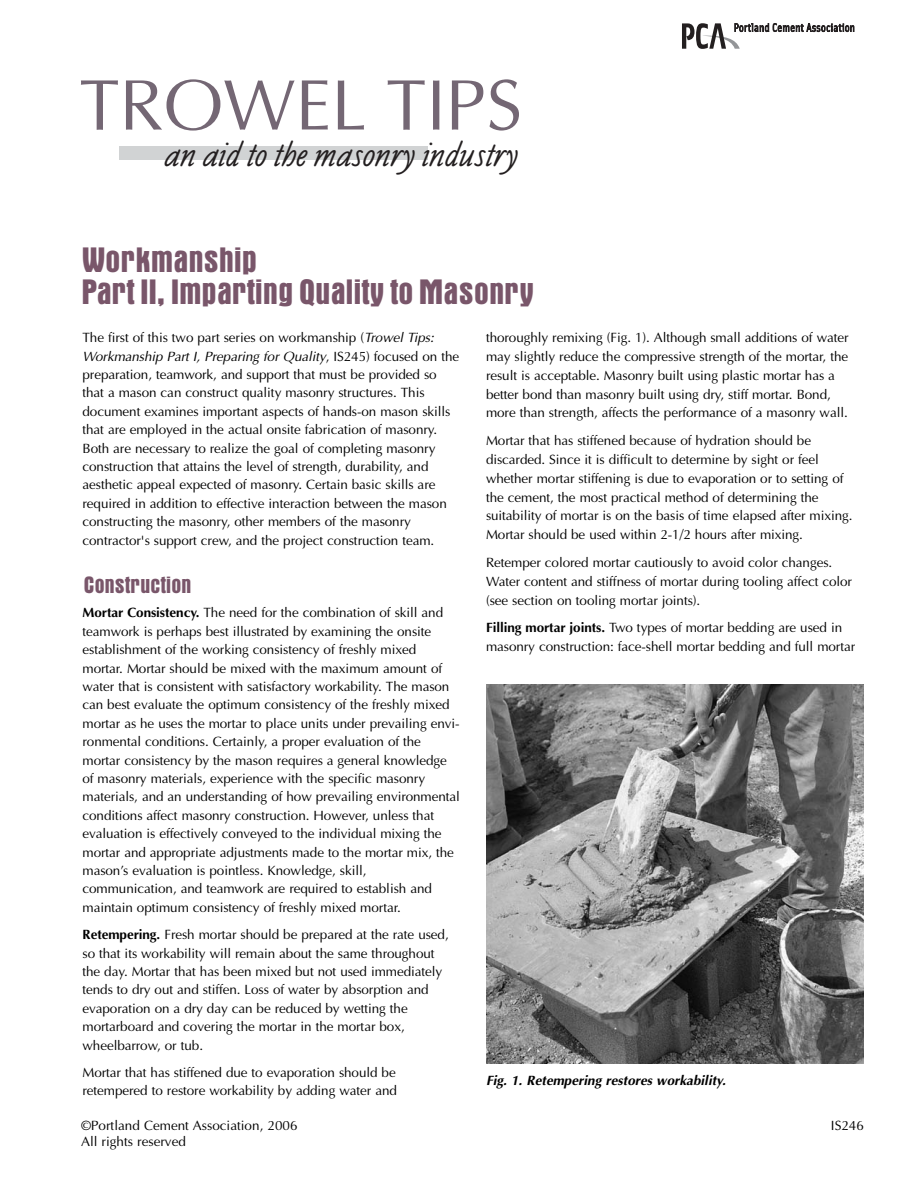
<style>
.page{position:relative;width:918px;height:1188px;background:#fff}
.page>*{position:absolute;margin:0;border:0;box-sizing:border-box;transform-origin:0 0}
.t1{font:72px "Optima";color:#746774}
.t2{font:italic 36px "OPTI Cooke Sans";color:#231f20}
.t3{font:27px/32.4px "OPTI Aurora Grotesk Nine";color:#79566a}
.t4{font:18px "OPTI Aurora Grotesk Nine";color:#79566a}
.t5{font:13.5px/18.5px "Optima";letter-spacing:-.005em;color:#000}
.t6{font:italic 700 13.5px "Optima";color:#000}
.s1{font-style:italic}
.s2{font-weight:700}
</style>
<div class="page">
<div style="left:119px;top:147px;width:309px;height:13px;background:#d1d3d4"></div>
<img style="left:486px;top:684px;width:378px;height:380px">
<svg style="left:682px;top:23px;width:172px;height:26px"></svg>
<h1 class="t1" style="left:79px;top:75px;width:444px">TROWEL TIPS</h1>
<h2 class="t2" style="left:165px;top:139px;width:355px">an aid to the masonry industry</h2>
<h3 class="t3" style="left:80px;top:245px;width:454px">Workmanship<br>Part II, Imparting Quality to Masonry</h3>
<p class="t5" style="left:82px;top:330px;width:378px">The first of this two part series on workmanship (<span class="s1">Trowel Tips:<br>Workmanship Part I, Preparing for Quality</span>, I S 2 4 5 ) fo c u s e d o n t h e preparation, teamwork, and support that must be provided so that a mason can construct quality masonry structures. This document examines important aspects of hands-on mason skills that are employed in the actual onsite fabrication of masonry.<br>Both are necessary to realize the goal of completing masonry construction that attains the level of strength, durability, and aesthetic appeal expected of masonry. Certain basic skills are required in addition to effective interaction between the mason constructing the masonry, other members of the masonry contractor's support crew, and the project construction team.</p>
<h3 class="t4" style="left:82px;top:577px;width:109px">Construction</h3>
<p class="t5" style="left:82px;top:605px;width:379px"><span class="s2">Mortar Consistency.</span> The need for the combination of skill and teamwork is perhaps best illustrated by examining the onsite establishment of the working consistency of freshly mixed mortar. Mortar should be mixed with the maximum amount of water that is consistent with satisfactory workability. The mason can best evaluate the optimum consistency of the freshly mixed mortar as he uses the mortar to place units under prevailing envi&shy;ronmental conditions. Certainly, a proper evaluation of the mortar consistency by the mason requires a general knowledge of masonry materials, experience with the specific masonry materials, and an understanding of how prevailing environmental conditions affect masonry construction. However, unless that evaluation is effectively conveyed to the individual mixing the mortar and appropriate adjustments made to the mortar mix, the mason’s evaluation is pointless. Knowledge, skill, communication, and teamwork are required to establish and maintain optimum consistency of freshly mixed mortar.</p>
<p class="t5" style="left:82px;top:927px;width:368px"><span class="s2">Retempering.</span> Fresh mortar should be prepared at the rate used, so that its workability will remain about the same throughout the day. Mortar that has been mixed but not used immediately tends to dry out and stiffen. Loss of water by absorption and evaporation on a dry day can be reduced by wetting the mortarboard and covering the mortar in the mortar box, wheelbarrow, or tub.</p>
<p class="t5" style="left:82px;top:1065px;width:316px">Mortar that has stiffened due to evaporation should be retempered to restore workability by adding water and</p>
<p class="t5" style="left:486px;top:330px;width:364px">thoroughly remixing (Fig. 1). Although small additions of water may slightly reduce the compressive strength of the mortar, the result is acceptable. Masonry built using plastic mortar has a better bond than masonry built using dry, stiff mortar. Bond, more than strength, affects the performance of a masonry wall.</p>
<p class="t5" style="left:486px;top:433px;width:368px">Mortar that has stiffened because of hydration should be discarded. Since it is difficult to determine by sight or feel whether mortar stiffening is due to evaporation or to setting of the cement, the most practical method of determining the suitability of mortar is on the basis of time elapsed after mixing.<br>Mortar should be used within 2-1/2 hours after mixing.</p>
<p class="t5" style="left:486px;top:554px;width:368px">Retemper colored mortar cautiously to avoid color changes.<br>Water content and stiffness of mortar during tooling affect color (see section on tooling mortar joints).</p>
<p class="t5" style="left:486px;top:620px;width:371px"><span class="s2">Filling mortar joints.</span> Two types of mortar bedding are used in masonry construction: face-shell mortar bedding and full mortar</p>
<p class="t6" style="left:486px;top:1075px;width:244px">Fig. 1. Retempering restores workability.</p>
<p class="t5" style="left:81px;top:1117px;width:218px">©Portland Cement Association, 2006</p>
<p class="t5" style="left:831px;top:1117px;width:35px">IS246</p>
<p class="t5" style="left:81px;top:1134px;width:107px">All rights reserved</p>
</div>
